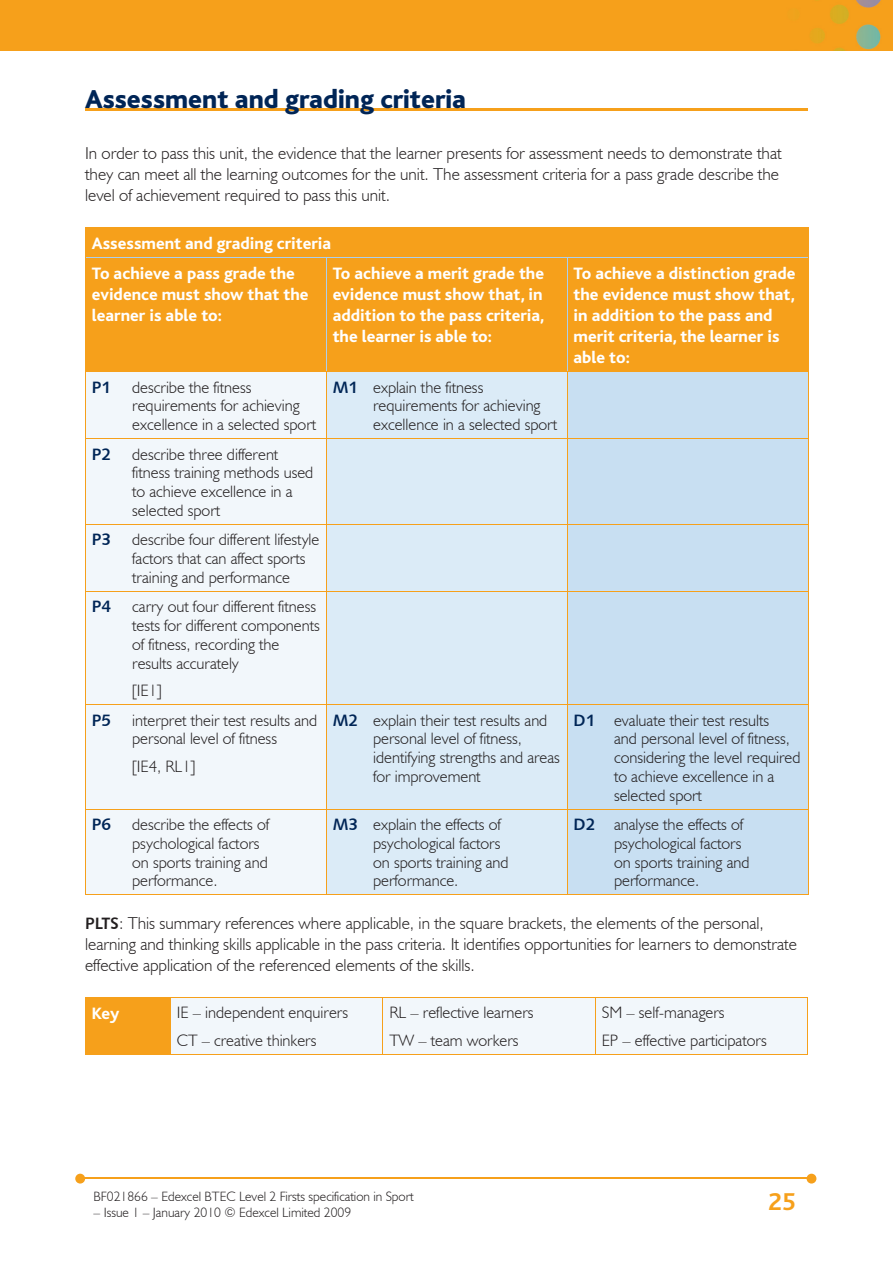
<style>
.page{position:relative;width:893px;height:1263px;background:#fff}
.page>*{position:absolute;margin:0;border:0;box-sizing:border-box;transform-origin:0 0}
.t1{font:800 27px "Bliss";color:#002556}
.t2{font:700 25.5px "Bliss";color:#f6a01b}
.t3{font:300 17.25px/21px "Humanist 521 BT";color:#231f20}
.t4{font:800 17.25px/21px "Bliss";color:#fff}
.t5{font:300 16.5px/18.8px "Humanist 521 BT";color:#231f20}
.t6{font:16.5px "Humanist 531 BT Bold A";color:#002556}
.t7{font:300 13.5px "Humanist 521 BT";color:#231f20}
.s1{font-family:"Humanist 531 BT Bold A";font-weight:400;color:#002556}
.s2{font-family:"Humanist 531 BT Bold A";font-weight:400;font-size:16.5px}
</style>
<div class="page">
<div style="left:0;top:0;width:893px;height:51px;background:#f6a01b"></div>
<hr style="left:82px;top:1178px;width:728px;height:1px;background:#f6a01b">
<svg style="left:807px;top:1174px;width:9px;height:9px"></svg>
<svg style="left:75px;top:1174px;width:10px;height:9px"></svg>
<hr style="left:85px;top:108px;width:723px;height:2px;background:#f6a01b">
<div style="left:86px;top:228px;width:722px;height:143px;background:#f6a01b"></div>
<div style="left:86px;top:372px;width:240px;height:522px;background:#f2f7fb"></div>
<div style="left:327px;top:372px;width:240px;height:522px;background:#dbebf7"></div>
<div style="left:568px;top:372px;width:240px;height:522px;background:#c8dff2"></div>
<svg style="left:85px;top:228px;width:1px;height:29px"></svg>
<svg style="left:808px;top:228px;width:1px;height:29px"></svg>
<hr style="left:85px;top:227px;width:241px;height:1px;background:#f6a01b">
<hr style="left:326px;top:227px;width:241px;height:1px;background:#f6a01b">
<hr style="left:567px;top:227px;width:241px;height:1px;background:#f6a01b">
<hr style="left:85px;top:257px;width:1px;height:114px;background:#f6a01b">
<hr style="left:86px;top:257px;width:240px;height:1px;background:#accfed">
<hr style="left:326px;top:258px;width:1px;height:113px;background:#accfed">
<hr style="left:326px;top:257px;width:241px;height:1px;background:#accfed">
<hr style="left:567px;top:258px;width:1px;height:113px;background:#accfed">
<hr style="left:808px;top:257px;width:1px;height:114px;background:#f6a01b">
<hr style="left:567px;top:257px;width:241px;height:1px;background:#accfed">
<hr style="left:85px;top:372px;width:1px;height:66px;background:#f6a01b">
<hr style="left:85px;top:371px;width:241px;height:1px;background:#f6a01b">
<hr style="left:326px;top:372px;width:1px;height:66px;background:#f6a01b">
<hr style="left:326px;top:371px;width:241px;height:1px;background:#f6a01b">
<hr style="left:567px;top:372px;width:1px;height:66px;background:#f6a01b">
<hr style="left:808px;top:372px;width:1px;height:66px;background:#f6a01b">
<hr style="left:567px;top:371px;width:241px;height:1px;background:#f6a01b">
<hr style="left:85px;top:439px;width:1px;height:85px;background:#f6a01b">
<hr style="left:85px;top:438px;width:241px;height:1px;background:#f6a01b">
<hr style="left:326px;top:439px;width:1px;height:85px;background:#f6a01b">
<hr style="left:326px;top:438px;width:241px;height:1px;background:#f6a01b">
<hr style="left:567px;top:439px;width:1px;height:85px;background:#f6a01b">
<hr style="left:808px;top:439px;width:1px;height:85px;background:#f6a01b">
<hr style="left:567px;top:438px;width:241px;height:1px;background:#f6a01b">
<hr style="left:85px;top:525px;width:1px;height:66px;background:#f6a01b">
<hr style="left:85px;top:524px;width:241px;height:1px;background:#f6a01b">
<hr style="left:326px;top:525px;width:1px;height:66px;background:#f6a01b">
<hr style="left:326px;top:524px;width:241px;height:1px;background:#f6a01b">
<hr style="left:567px;top:525px;width:1px;height:66px;background:#f6a01b">
<hr style="left:808px;top:525px;width:1px;height:66px;background:#f6a01b">
<hr style="left:567px;top:524px;width:241px;height:1px;background:#f6a01b">
<hr style="left:85px;top:592px;width:1px;height:112px;background:#f6a01b">
<hr style="left:85px;top:591px;width:241px;height:1px;background:#f6a01b">
<hr style="left:326px;top:592px;width:1px;height:112px;background:#f6a01b">
<hr style="left:326px;top:591px;width:241px;height:1px;background:#f6a01b">
<hr style="left:567px;top:592px;width:1px;height:112px;background:#f6a01b">
<hr style="left:808px;top:592px;width:1px;height:112px;background:#f6a01b">
<hr style="left:567px;top:591px;width:241px;height:1px;background:#f6a01b">
<hr style="left:85px;top:705px;width:1px;height:104px;background:#f6a01b">
<hr style="left:85px;top:704px;width:241px;height:1px;background:#f6a01b">
<hr style="left:326px;top:705px;width:1px;height:104px;background:#f6a01b">
<hr style="left:326px;top:704px;width:241px;height:1px;background:#f6a01b">
<hr style="left:567px;top:705px;width:1px;height:104px;background:#f6a01b">
<hr style="left:808px;top:705px;width:1px;height:104px;background:#f6a01b">
<hr style="left:567px;top:704px;width:241px;height:1px;background:#f6a01b">
<hr style="left:85px;top:894px;width:241px;height:1px;background:#f6a01b">
<hr style="left:85px;top:809px;width:1px;height:85px;background:#f6a01b">
<hr style="left:85px;top:809px;width:241px;height:1px;background:#f6a01b">
<hr style="left:326px;top:894px;width:241px;height:1px;background:#f6a01b">
<hr style="left:326px;top:809px;width:1px;height:85px;background:#f6a01b">
<hr style="left:326px;top:809px;width:241px;height:1px;background:#f6a01b">
<hr style="left:567px;top:894px;width:241px;height:1px;background:#f6a01b">
<hr style="left:567px;top:809px;width:1px;height:85px;background:#f6a01b">
<hr style="left:808px;top:809px;width:1px;height:85px;background:#f6a01b">
<hr style="left:567px;top:809px;width:241px;height:1px;background:#f6a01b">
<div style="left:85px;top:997px;width:85px;height:57px;background:#f6a01b"></div>
<div style="left:171px;top:998px;width:636px;height:56px;background:#f2f7fb"></div>
<hr style="left:85px;top:1054px;width:85px;height:1px;background:#f6a01b">
<hr style="left:170px;top:1054px;width:213px;height:1px;background:#f6a01b">
<hr style="left:383px;top:1054px;width:212px;height:1px;background:#f6a01b">
<hr style="left:595px;top:1054px;width:213px;height:1px;background:#f6a01b">
<hr style="left:170px;top:998px;width:1px;height:56px;background:#f6a01b">
<hr style="left:383px;top:998px;width:1px;height:56px;background:#f6a01b">
<hr style="left:595px;top:998px;width:1px;height:56px;background:#f6a01b">
<hr style="left:807px;top:998px;width:1px;height:56px;background:#f6a01b">
<hr style="left:170px;top:997px;width:213px;height:1px;background:#f6a01b">
<hr style="left:383px;top:997px;width:212px;height:1px;background:#f6a01b">
<hr style="left:595px;top:997px;width:213px;height:1px;background:#f6a01b">
<h1 class="t1" style="left:85px;top:85px;width:383px">Assessment and grading criteria</h1>
<p class="t3" style="left:85px;top:142px;width:698px">In order to pass this unit, the evidence that the learner presents for assessment needs to demonstrate that they can meet all the learning outcomes for the unit. The assessment criteria for a pass grade describe the level of achievement required to pass this unit.</p>
<p class="t4" style="left:92px;top:229px;width:241px;line-height:30.2px">Assessment and grading criteria<br>To achieve a pass grade the</p>
<p class="t4" style="left:92px;top:284px;width:218px">evidence must show that the learner is able to:</p>
<p class="t4" style="left:333px;top:263px;width:213px;text-align:justify">To achieve a merit grade the evidence must show that, in addition to the pass criteria, the learner is able to:</p>
<p class="t4" style="left:574px;top:263px;width:224px">To achieve a distinction grade the evidence must show that, in addition to the pass and merit criteria, the learner is able to:</p>
<p class="t6" style="left:92px;top:377px;width:21px">P1</p>
<p class="t5" style="left:132px;top:377px;width:185px">describe the fitness requirements for achieving excellence in a selected sport</p>
<p class="t5" style="left:373px;top:377px;width:185px;text-indent:-40px"><span class="s1">M1</span> explain the fitness requirements for achieving excellence in a selected sport</p>
<p class="t6" style="left:92px;top:444px;width:21px">P2</p>
<p class="t5" style="left:132px;top:444px;width:183px">describe three different fitness training methods used to achieve excellence in a selected sport</p>
<p class="t6" style="left:92px;top:529px;width:21px">P3</p>
<p class="t5" style="left:132px;top:530px;width:189px">describe four different lifestyle factors that can affect sports training and performance</p>
<p class="t6" style="left:92px;top:597px;width:21px">P4</p>
<p class="t5" style="left:132px;top:597px;width:189px">carry out four different fitness tests for different components of fitness, recording the results accurately</p>
<p class="t5" style="left:132px;top:681px;width:31px">[IE1]</p>
<p class="t6" style="left:92px;top:710px;width:21px">P5</p>
<p class="t5" style="left:132px;top:710px;width:187px">interpret their test results and personal level of fitness</p>
<p class="t5" style="left:132px;top:756px;width:65px">[IE4, RL1]</p>
<p class="t5" style="left:373px;top:710px;width:188px;text-indent:-40px"><span class="s1">M2</span> explain their test results and personal level of fitness, identifying strengths and areas for improvement</p>
<p class="t5" style="left:614px;top:710px;width:188px;text-indent:-40px"><span class="s1">D1</span> evaluate their test results<br>and personal level of fitness, considering the level required to achieve excellence in a selected sport</p>
<p class="t6" style="left:92px;top:814px;width:21px">P6</p>
<p class="t5" style="left:132px;top:815px;width:138px">describe the effects of psychological factors on sports training and performance.</p>
<p class="t5" style="left:373px;top:815px;width:137px;text-indent:-40px"><span class="s1">M3</span> explain the effects of psychological factors on sports training and performance.</p>
<p class="t5" style="left:614px;top:815px;width:137px;text-indent:-40px"><span class="s1">D2</span> analyse the effects of psychological factors on sports training and performance.</p>
<p class="t3" style="left:85px;top:912px;width:713px"><span class="s2">PLTS</span>: This summary references where applicable, in the square brackets, the elements of the personal, learning and thinking skills applicable in the pass criteria. It identifies opportunities for learners to demonstrate effective application of the referenced elements of the skills.</p>
<p class="t4" style="left:92px;top:1003px;width:29px">Key</p>
<p class="t5" style="left:177px;top:999px;width:173px;line-height:27.3px">IE – independent enquirers<br>CT – creative thinkers</p>
<p class="t5" style="left:389px;top:999px;width:146px;line-height:27.3px">RL – reflective learners<br>TW – team workers</p>
<p class="t5" style="left:602px;top:999px;width:166px;line-height:27.3px">SM – self-managers<br>EP – effective participators</p>
<p class="t7" style="left:94px;top:1188px;width:322px">BF021866 – Edexcel BTEC Level 2 Firsts specification in Sport</p>
<p class="t7" style="left:94px;top:1204px;width:259px">– Issue 1 – January 2010 © Edexcel Limited 2009</p>
<h2 class="t2" style="left:768px;top:1189px;width:29px">25</h2>
</div>
